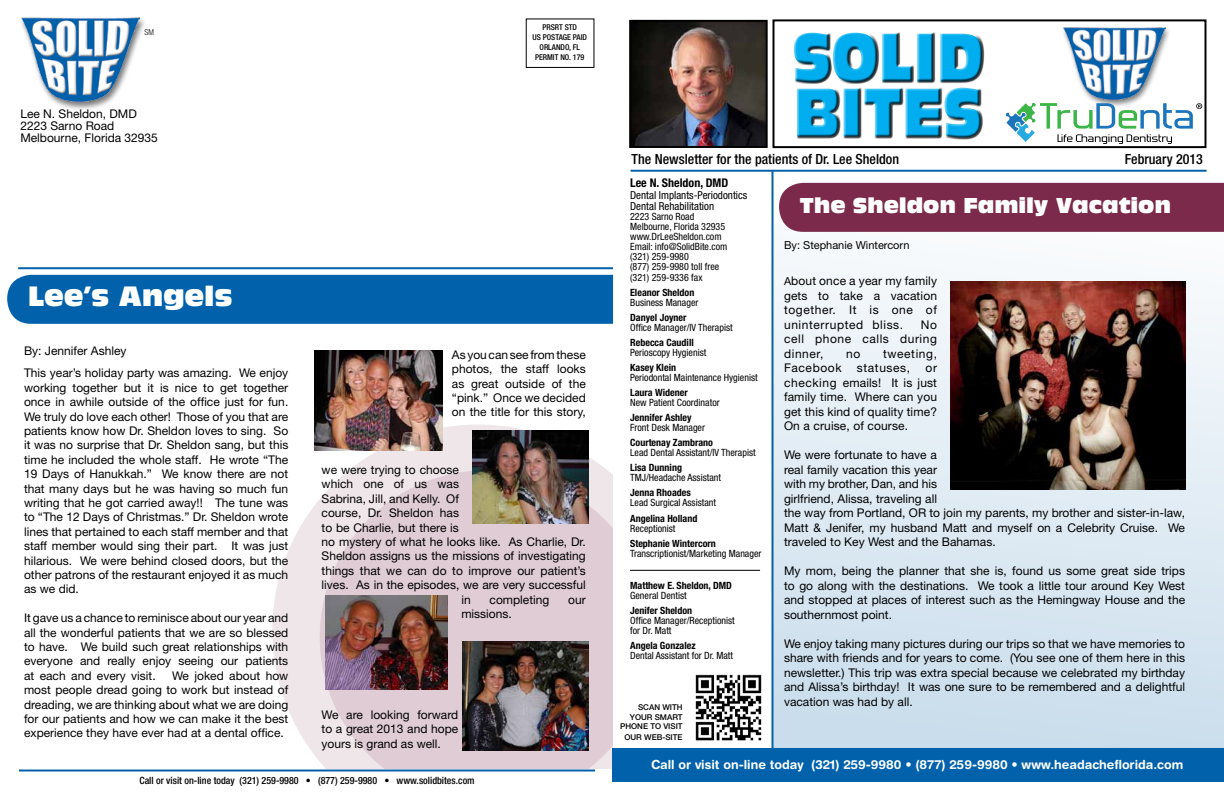
<style>
.page{position:relative;width:1224px;height:792px;background:#fff}
.page>*{position:absolute;margin:0;border:0;box-sizing:border-box;transform-origin:0 0}
.t1{font:26px "Antique Olive Compact";color:#fff}
.t2{font:20px "Antique Olive Compact";color:#fff}
.t3{font:500 condensed 14px "Helvetica Neue";color:#000}
.t4{font:700 12.5px "Helvetica Rounded";color:#fff}
.t5{font:12px/14.4px "Helvetica Neue";color:#000;text-align:justify}
.t6{font:12px "Helvetica Neue";letter-spacing:.05em;color:#000}
.t7{font:700 condensed 12px "Helvetica Neue";color:#000}
.t8{font:condensed 11px/11.5px "Helvetica Neue";color:#000}
.t9{font:11px "Helvetica Neue";color:#000}
.t10{font:condensed 10px/10px "Helvetica Neue";color:#000}
.t11{font:700 condensed 10px "Helvetica Neue";color:#000}
.t12{font:500 condensed 10px "Helvetica Neue";color:#000}
.t13{font:300 condensed 8.1px "Helvetica Neue";color:#000}
.t14{font:500 condensed 8px/10px "Helvetica Neue";color:#000;text-align:center}
.t15{font:500 8px/9.6px "Helvetica Neue";color:#000;text-align:right}
.s1{font-size:11px}
</style>
<div class="page">
<div style="left:772px;top:224px;width:452px;height:524px;background:linear-gradient(to bottom,#f7f9fb,#c9ddec)"></div>
<svg style="left:272px;top:425px;width:335px;height:345px;fill:#efe6e9"></svg>
<svg style="left:320px;top:470px;width:293px;height:300px;background:#dfcfd6"></svg>
<hr style="left:18px;top:267px;width:599px;height:2px;background:#0162ab">
<hr style="left:19px;top:770px;width:576px;height:2px;background:#0162ab">
<div style="left:526px;top:18px;width:68px;height:50px;border:1px solid #000"></div>
<div style="left:18px;top:16px;width:128px;height:94px;background:#000;opacity:.51"></div>
<img style="left:20px;top:17px;width:120px;height:85px">
<div style="left:772px;top:19px;width:434px;height:129px;border:2px solid #000"></div>
<img style="left:695px;top:674px;width:67px;height:67px">
<hr style="left:631px;top:170px;width:576px;height:2px;background:#0162ab">
<div style="left:612px;top:748px;width:612px;height:34px;background:#0162ab"></div>
<hr style="left:772px;top:171px;width:2px;height:581px;background:#0162ab">
<div style="left:794px;top:32px;width:190px;height:108px;background:#000;opacity:.75"></div>
<div style="left:1060px;top:26px;width:111px;height:82px;background:#000;opacity:.51"></div>
<img style="left:1063px;top:26px;width:102px;height:73px">
<img style="left:632px;top:23px;width:133px;height:122px">
<div style="left:629px;top:20px;width:139px;height:128px;border:2px solid #000"></div>
<div style="left:7px;top:275px;width:633px;height:49px;background:#0162ab;border-radius:24px"></div>
<div style="left:779px;top:183px;width:445px;height:49px;background:#7b2a4b"></div>
<svg style="left:1005px;top:102px;width:197px;height:42px"></svg>
<img style="left:463px;top:641px;width:126px;height:109px">
<img style="left:315px;top:351px;width:128px;height:99px">
<img style="left:473px;top:431px;width:116px;height:92px">
<img style="left:325px;top:595px;width:123px;height:94px">
<img style="left:951px;top:282px;width:234px;height:207px">
<div style="left:613px;top:260px;width:28px;height:78px;background:#fff"></div>
<hr style="left:630px;top:570px;width:130px;height:1px;background:#000">
<p class="t13" style="left:145px;top:27px;width:11px">SM</p>
<p class="t5" style="left:20px;top:108px;width:139px;line-height:12px;text-align:left">Lee N. Sheldon, DMD<br>2223 Sarno Road<br>Melbourne, Florida 32935</p>
<p class="t14" style="left:533px;top:22px;width:56px">PRSRT STD<br>US POSTAGE PAID<br>ORLANDO, FL<br>PERMIT NO. 179</p>
<h1 class="t1" style="left:28px;top:279px;width:206px">Lee’s Angels</h1>
<p class="t5" style="left:24px;top:340px;width:266px;line-height:22px">By: Jennifer Ashley<br>This year’s holiday party was amazing. We enjoy</p>
<p class="t5" style="left:24px;top:380px;width:266px">working together but it is nice to get together once in awhile outside of the office just for fun.<br>We truly do love each other! Those of you that are patients know how Dr. Sheldon loves to sing. So it was no surprise that Dr. Sheldon sang, but this time he included the whole staff. He wrote “The 19 Days of Hanukkah.” We know there are not that many days but he was having so much fun writing that he got carried away!! The tune was to “The 12 Days of Christmas.” Dr. Sheldon wrote lines that pertained to each staff member and that staff member would sing their part. It was just hilarious. We were behind closed doors, but the other patrons of the restaurant enjoyed it as much as we did.</p>
<p class="t5" style="left:24px;top:611px;width:266px">It gave us a chance to reminisce about our year and all the wonderful patients that we are so blessed to have. We build such great relationships with everyone and really enjoy seeing our patients at each and every visit.</p>
<p class="t5" style="left:24px;top:668px;width:266px;text-indent:148px">We joked about how most people dread going to work but instead of dreading, we are thinking about what we are doing for our patients and how we can make it the best experience they have ever had at a dental office.</p>
<p class="t5" style="left:452px;top:347px;width:135px">As you can see from these photos, the staff looks as great outside of the “pink.” Once we decided on the title for this story,</p>
<p class="t5" style="left:322px;top:462px;width:139px">we were trying to choose</p>
<p class="t5" style="left:322px;top:477px;width:139px">which one of us was</p>
<p class="t5" style="left:322px;top:491px;width:139px">Sabrina, Jill, and Kelly. Of</p>
<p class="t5" style="left:322px;top:506px;width:139px">course, Dr. Sheldon has</p>
<p class="t5" style="left:322px;top:520px;width:139px">to be Charlie, but there is</p>
<p class="t5" style="left:322px;top:534px;width:266px">no mystery of what he looks like. As Charlie, Dr.</p>
<p class="t5" style="left:322px;top:549px;width:266px">Sheldon assigns us the missions of investigating</p>
<p class="t5" style="left:322px;top:563px;width:266px">things that we can do to improve our patient’s</p>
<p class="t5" style="left:322px;top:578px;width:266px">lives. As in the episodes, we are very successful</p>
<p class="t5" style="left:461px;top:592px;width:11px">in</p>
<p class="t5" style="left:490px;top:592px;width:61px">completing</p>
<p class="t5" style="left:568px;top:592px;width:19px">our</p>
<p class="t5" style="left:461px;top:606px;width:52px">missions.</p>
<p class="t5" style="left:322px;top:707px;width:138px">We are looking forward to a great 2013 and hope yours is grand as well.</p>
<p class="t12" style="left:139px;top:774px;width:337px">Call or visit on-line today (321) 259-9980 • (877) 259-9980 • www.solidbites.com</p>
<p class="t3" style="left:632px;top:150px;width:269px">The Newsletter for the patients of Dr. Lee Sheldon</p>
<p class="t7" style="left:630px;top:176px;width:100px">Lee N. Sheldon, DMD</p>
<p class="t8" style="left:630px;top:189px;width:119px">Dental Implants-Periodontics<br>Dental Rehabilitation</p>
<p class="t10" style="left:630px;top:212px;width:99px">2223 Sarno Road<br>Melbourne, Florida 32935 www.DrLeeSheldon.com<br>Email: info@SolidBite.com (321) 259-9980<br>(877) 259-9980 toll free</p>
<p class="t10" style="left:630px;top:273px;width:74px">(321) 259-9336 fax</p>
<p class="t11" style="left:630px;top:287px;width:66px">Eleanor Sheldon</p>
<p class="t10" style="left:630px;top:298px;width:70px">Business Manager</p>
<p class="t11" style="left:630px;top:312px;width:58px">Danyel Joyner</p>
<p class="t10" style="left:630px;top:323px;width:104px">Office Manager/IV Therapist</p>
<p class="t11" style="left:630px;top:337px;width:65px">Rebecca Caudill</p>
<p class="t10" style="left:630px;top:348px;width:78px">Perioscopy Hygienist</p>
<p class="t11" style="left:630px;top:362px;width:47px">Kasey Klein</p>
<p class="t10" style="left:630px;top:373px;width:129px">Periodontal Maintenance Hygienist</p>
<p class="t11" style="left:630px;top:387px;width:59px">Laura Widener</p>
<p class="t10" style="left:630px;top:398px;width:91px">New Patient Coordinator</p>
<p class="t11" style="left:630px;top:412px;width:63px">Jennifer Ashley</p>
<p class="t10" style="left:630px;top:423px;width:76px">Front Desk Manager</p>
<p class="t11" style="left:630px;top:437px;width:84px">Courtenay Zambrano</p>
<p class="t10" style="left:630px;top:448px;width:127px">Lead Dental Assistant/IV Therapist</p>
<p class="t11" style="left:630px;top:462px;width:53px">Lisa Dunning</p>
<p class="t10" style="left:630px;top:473px;width:92px">TMJ/Headache Assistant</p>
<p class="t11" style="left:630px;top:487px;width:62px">Jenna Rhoades</p>
<p class="t10" style="left:630px;top:498px;width:87px">Lead Surgical Assistant</p>
<p class="t11" style="left:630px;top:513px;width:69px">Angelina Holland</p>
<p class="t10" style="left:630px;top:524px;width:47px">Receptionist</p>
<p class="t11" style="left:630px;top:538px;width:87px">Stephanie Wintercorn</p>
<p class="t10" style="left:630px;top:549px;width:133px">Transcriptionist/Marketing Manager</p>
<p class="t11" style="left:630px;top:580px;width:103px">Matthew E. Sheldon, DMD</p>
<p class="t10" style="left:630px;top:591px;width:58px">General Dentist</p>
<p class="t11" style="left:630px;top:605px;width:63px">Jenifer Sheldon</p>
<p class="t10" style="left:630px;top:616px;width:106px">Office Manager/Receptionist for Dr. Matt</p>
<p class="t11" style="left:630px;top:640px;width:67px">Angela Gonzalez</p>
<p class="t10" style="left:630px;top:651px;width:104px">Dental Assistant for Dr. Matt</p>
<p class="t3" style="left:1125px;top:151px;width:80px">February 2013</p>
<h2 class="t2" style="left:800px;top:192px;width:373px">The Sheldon Family Vacation</h2>
<p class="t9" style="left:784px;top:239px;width:127px">By: Stephanie Wintercorn</p>
<p class="t5" style="left:784px;top:274px;width:154px"><span class="s1">A</span>bout once a year my family gets to take a vacation together. It is one of uninterrupted bliss.</p>
<p class="t5" style="left:784px;top:317px;width:154px;text-indent:137px">No cell phone calls during dinner,</p>
<p class="t5" style="left:846px;top:346px;width:16px">no</p>
<p class="t6" style="left:883px;top:347px;width:55px">tweeting,</p>
<p class="t6" style="left:784px;top:361px;width:59px">Facebook</p>
<p class="t6" style="left:857px;top:361px;width:55px">statuses,</p>
<p class="t5" style="left:784px;top:361px;width:154px;text-indent:141px">or checking emails! It is just family time. Where can you get this kind of quality time?<br>On a cruise, of course.</p>
<p class="t5" style="left:784px;top:448px;width:403px;text-align:left">We were fortunate to have a<br>real family vacation this year<br>with my brother, Dan, and his<br>girlfriend, Alissa, traveling all<br>the way from Portland, OR to join my parents, my brother and sister-in-law, Matt &amp; Jenifer, my husband Matt and myself on a Celebrity Cruise. We traveled to Key West and the Bahamas.</p>
<p class="t5" style="left:784px;top:564px;width:403px">My mom, being the planner that she is, found us some great side trips to go along with the destinations. We took a little tour around Key West and stopped at places of interest such as the Hemingway House and the southernmost point.</p>
<p class="t5" style="left:784px;top:636px;width:403px">We enjoy taking many pictures during our trips so that we have memories to share with friends and for years to come. (You see one of them here in this newsletter.) This trip was extra special because we celebrated my birthday and Alissa’s birthday! It was one sure to be remembered and a delightful vacation was had by all.</p>
<p class="t15" style="left:620px;top:702px;width:64px">SCAN WITH<br>YOUR SMART<br>PHONE TO VISIT</p>
<p class="t15" style="left:624px;top:732px;width:60px">OUR WEB-SITE</p>
<p class="t4" style="left:651px;top:757px;width:534px">Call or visit on-line today (321) 259-9980 • (877) 259-9980 • www.headacheflorida.com</p>
</div>
